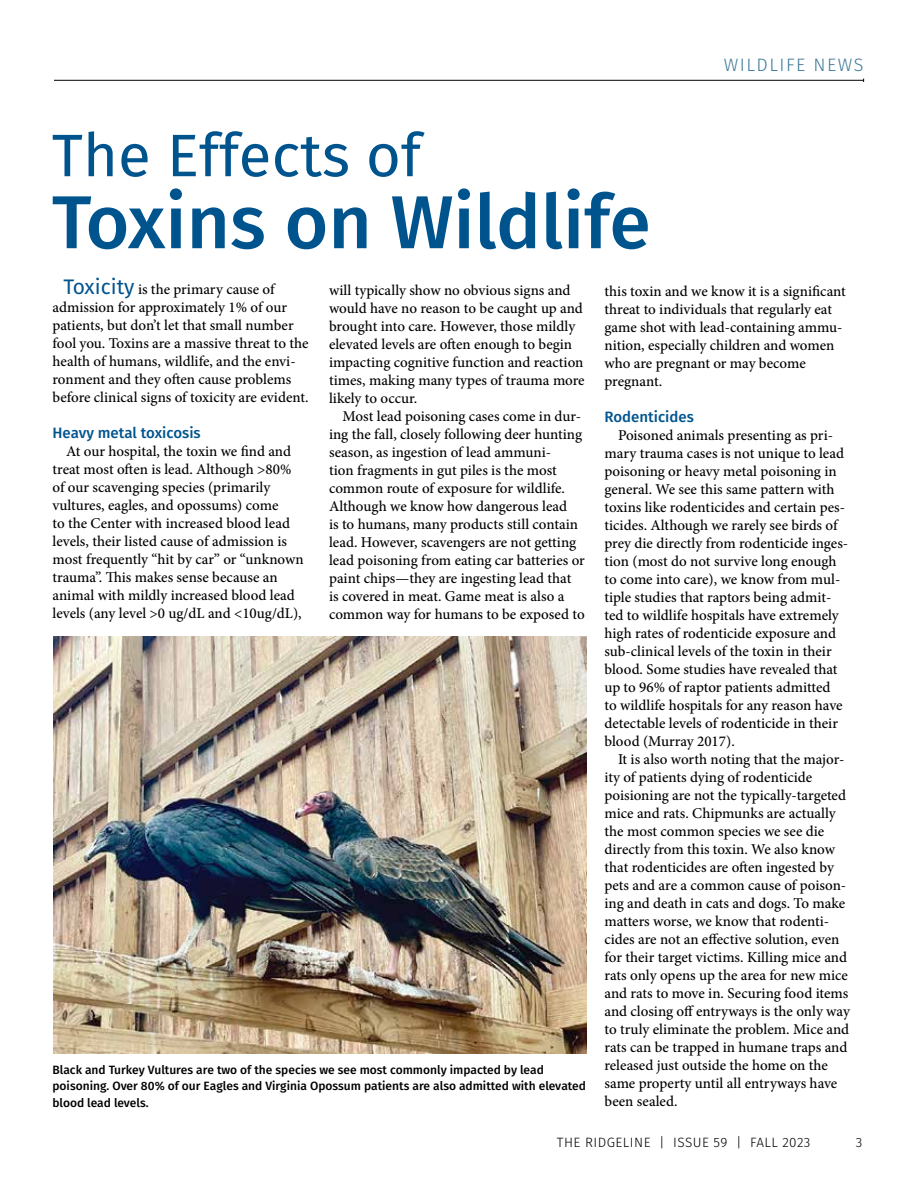
<style>
.page{position:relative;width:918px;height:1188px;background:#fff}
.page>*{position:absolute;margin:0;border:0;box-sizing:border-box;transform-origin:0 0}
.t1{font:500 75px "Fira Sans";color:#00548e}
.t2{font:60px "Fira Sans";color:#00548e}
.t3{font:300 18px "Fira Sans";letter-spacing:.085em;color:#3e7998}
.t4{font:500 15px/18px "Minion Pro";color:#000}
.t5{font:500 15px "Fira Sans";color:#00548e}
.t6{font:300 13.5px "Fira Sans";letter-spacing:.035em;color:#000}
.t7{font:500 12px/16.5px "Fira Sans";color:#000}
.s1{font-family:"Fira Sans";font-weight:400;font-size:21px;color:#00548e}
</style>
<div class="page">
<hr style="left:54px;top:80px;width:810px;height:1px;background:#000">
<img style="left:54px;top:637px;width:532px;height:416px">
<p class="t3" style="left:724px;top:52px;width:141px">WILDLIFE NEWS</p>
<h2 class="t2" style="left:52px;top:110px;width:371px">The Effects of</h2>
<h1 class="t1" style="left:52px;top:162px;width:601px">Toxins on Wildlife</h1>
<p class="t4" style="left:53px;top:281px;width:258px;text-indent:11px"><span class="s1">Toxicity</span> is the primary cause of admission for approximately 1% of our patients, but don’t let that small number fool you. Toxins are a massive threat to the health of humans, wildlife, and the envi&shy;ronment and they often cause problems before clinical signs of toxicity are evident.</p>
<p class="t5" style="left:53px;top:421px;width:150px">Heavy metal toxicosis</p>
<p class="t4" style="left:53px;top:443px;width:253px;text-indent:14px">At our hospital, the toxin we find and treat most often is lead. Although &gt;80% of our scavenging species (primarily vultures, eagles, and opossums) come<br>to the Center with increased blood lead levels, their listed cause of admission is most frequently “hit by car” or “unknown trauma”. This makes sense because an animal with mildly increased blood lead levels (any level &gt;0 ug/dL and &lt;10ug/dL),</p>
<p class="t4" style="left:329px;top:282px;width:257px">will typically show no obvious signs and would have no reason to be caught up and brought into care. However, those mildly elevated levels are often enough to begin impacting cognitive function and reaction times, making many types of trauma more likely to occur.</p>
<p class="t4" style="left:329px;top:408px;width:257px;text-indent:14px">Most lead poisoning cases come in dur&shy;ing the fall, closely following deer hunting season, as ingestion of lead ammuni-<br>tion fragments in gut piles is the most common route of exposure for wildlife.<br>Although we know how dangerous lead<br>is to humans, many products still contain lead. However, scavengers are not getting lead poisoning from eating car batteries or paint chips—they are ingesting lead that<br>is covered in meat. Game meat is also a common way for humans to be exposed to</p>
<p class="t4" style="left:605px;top:282px;width:243px">this toxin and we know it is a significant threat to individuals that regularly eat game shot with lead-containing ammu&shy;nition, especially children and women who are pregnant or may become pregnant.</p>
<p class="t5" style="left:605px;top:405px;width:91px">Rodenticides</p>
<p class="t4" style="left:605px;top:426px;width:245px;text-indent:14px">Poisoned animals presenting as pri&shy;mary trauma cases is not unique to lead poisoning or heavy metal poisoning in general. We see this same pattern with toxins like rodenticides and certain pes&shy;ticides. Although we rarely see birds of prey die directly from rodenticide inges&shy;tion (most do not survive long enough to come into care), we know from mul&shy;tiple studies that raptors being admit&shy;ted to wildlife hospitals have extremely high rates of rodenticide exposure and sub-clinical levels of the toxin in their blood. Some studies have revealed that up to 96% of raptor patients admitted<br>to wildlife hospitals for any reason have detectable levels of rodenticide in their blood (Murray 2017).</p>
<p class="t4" style="left:605px;top:750px;width:247px;text-indent:14px">It is also worth noting that the major&shy;ity of patients dying of rodenticide poisioning are not the typically-targeted mice and rats. Chipmunks are actually the most common species we see die directly from this toxin. We also know that rodenticides are often ingested by pets and are a common cause of poison&shy;ing and death in cats and dogs. To make matters worse, we know that rodenti&shy;cides are not an effective solution, even for their target victims. Killing mice and rats only opens up the area for new mice and rats to move in. Securing food items and closing off entryways is the only way to truly eliminate the problem. Mice and rats can be trapped in humane traps and released just outside the home on the same property until all entryways have been sealed.</p>
<p class="t7" style="left:52px;top:1060px;width:535px">Black and Turkey Vultures are two of the species we see most commonly impacted by lead poisoning. Over 80% of our Eagles and Virginia Opossum patients are also admitted with elevated blood lead levels.</p>
<p class="t6" style="left:557px;top:1133px;width:255px">THE RIDGELINE | ISSUE 59 | FALL 2023</p>
<p class="t6" style="left:856px;top:1133px;width:8px">3</p>
</div>
